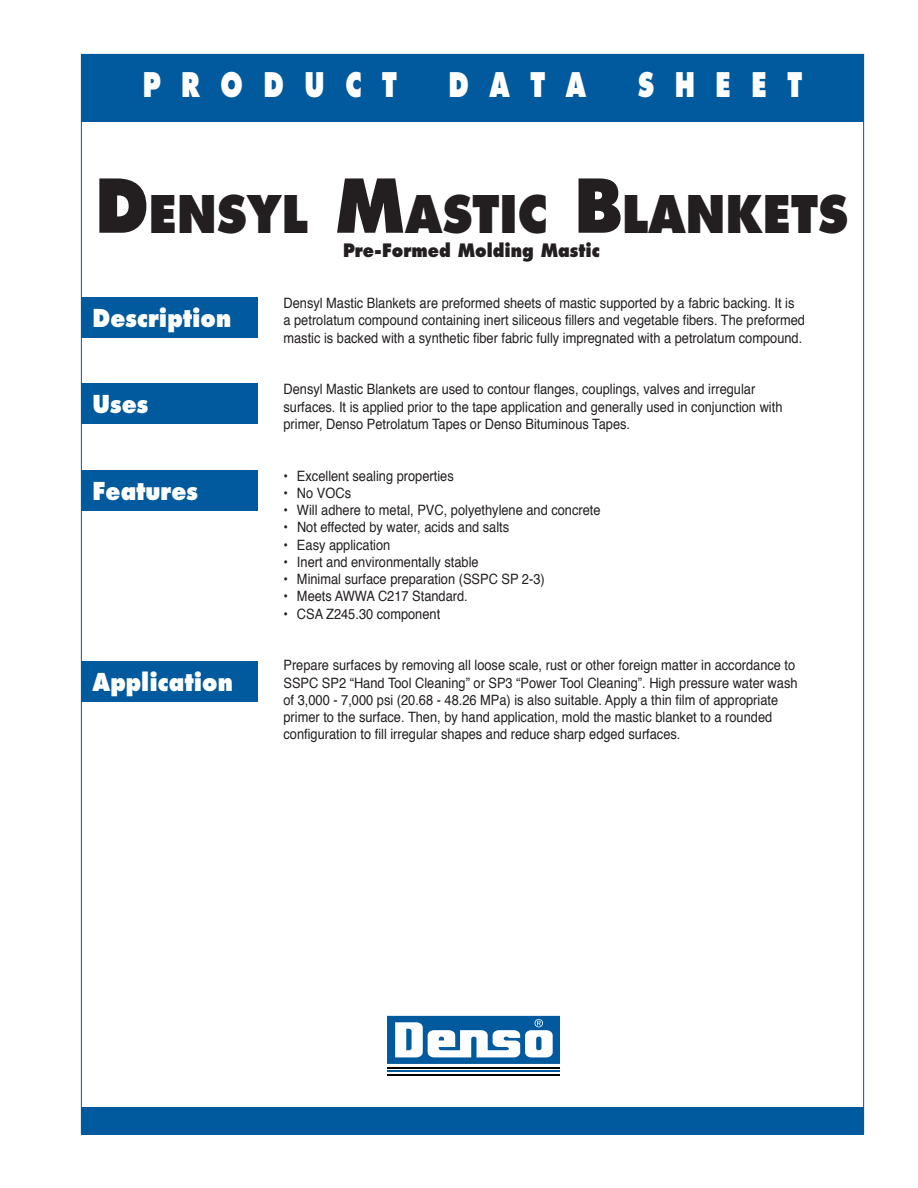
<style>
.page{position:relative;width:918px;height:1188px;background:#fff}
.page>*{position:absolute;margin:0;border:0;box-sizing:border-box;transform-origin:0 0}
.t1{font:800 50.4px "Futura";color:#231f20;scale:.9 1}
.t2{font:800 33px "Futura";color:#fff;scale:.75 1}
.t3{font:800 24px "Futura";color:#fff;scale:.9 1}
.t4{font:800 18px "Futura";color:#231f20;scale:.9 1}
.t5{font:14.25px/17.2px "Helvetica";color:#231f20;scale:.9 1}
.s1{font-size:72px}
</style>
<div class="page">
<div style="left:81px;top:54px;width:783px;height:68px;background:#015a9d"></div>
<div style="left:81px;top:1107px;width:783px;height:27px;background:#015a9d"></div>
<svg style="left:387px;top:1015px;width:173px;height:61px"></svg>
<hr style="left:387px;top:1067px;width:173px;height:2px;background:#000001">
<hr style="left:387px;top:1071px;width:173px;height:1px;background:#015a9d">
<hr style="left:387px;top:1074px;width:173px;height:1px;background:#000001">
<svg style="left:387px;top:1016px;width:173px;height:48px"></svg>
<div style="left:81px;top:297px;width:176px;height:41px;background:#015a9d"></div>
<div style="left:81px;top:383px;width:176px;height:41px;background:#015a9d"></div>
<div style="left:81px;top:470px;width:176px;height:40px;background:#015a9d"></div>
<div style="left:81px;top:662px;width:176px;height:40px;background:#015a9d"></div>
<h2 class="t2" style="left:143px;top:70px;width:341px">P R O D U C T</h2>
<h2 class="t2" style="left:448px;top:70px;width:185px">D A T A</h2>
<h2 class="t2" style="left:638px;top:70px;width:221px">S H E E T</h2>
<h1 class="t1" style="left:95px;top:191px;width:838px"><span class="s1">D</span>ENSYL <span class="s1">M</span>ASTIC <span class="s1">B</span>LANKETS</h1>
<p class="t4" style="left:343px;top:242px;width:287px">Pre-Formed Molding Mastic</p>
<h3 class="t3" style="left:93px;top:307px;width:156px">Description</h3>
<h3 class="t3" style="left:93px;top:393px;width:63px">Uses</h3>
<h3 class="t3" style="left:93px;top:480px;width:119px">Features</h3>
<h3 class="t3" style="left:93px;top:671px;width:157px">Application</h3>
<p class="t5" style="left:283px;top:296px;width:581px">Densyl Mastic Blankets are preformed sheets of mastic supported by a fabric backing. It is a petrolatum compound containing inert siliceous fillers and vegetable fibers. The preformed mastic is backed with a synthetic fiber fabric fully impregnated with a petrolatum compound.</p>
<p class="t5" style="left:283px;top:382px;width:556px">Densyl Mastic Blankets are used to contour flanges, couplings, valves and irregular surfaces. It is applied prior to the tape application and generally used in conjunction with primer, Denso Petrolatum Tapes or Denso Bituminous Tapes.</p>
<p class="t5" style="left:283px;top:468px;width:191px">• Excellent sealing properties</p>
<p class="t5" style="left:283px;top:485px;width:77px">• No VOCs</p>
<p class="t5" style="left:283px;top:503px;width:354px">• Will adhere to metal, PVC, polyethylene and concrete</p>
<p class="t5" style="left:283px;top:520px;width:252px">• Not effected by water, acids and salts</p>
<p class="t5" style="left:283px;top:537px;width:120px">• Easy application</p>
<p class="t5" style="left:283px;top:554px;width:218px">• Inert and environmentally stable</p>
<p class="t5" style="left:283px;top:572px;width:292px">• Minimal surface preparation (SSPC SP 2-3)</p>
<p class="t5" style="left:283px;top:589px;width:206px">• Meets AWWA C217 Standard.</p>
<p class="t5" style="left:283px;top:606px;width:176px">• CSA Z245.30 component</p>
<p class="t5" style="left:283px;top:658px;width:573px">Prepare surfaces by removing all loose scale, rust or other foreign matter in accordance to SSPC SP2 “Hand Tool Cleaning” or SP3 “Power Tool Cleaning”. High pressure water wash of 3,000 - 7,000 psi (20.68 - 48.26 MPa) is also suitable. Apply a thin film of appropriate primer to the surface. Then, by hand application, mold the mastic blanket to a rounded configuration to fill irregular shapes and reduce sharp edged surfaces.</p>
</div>
